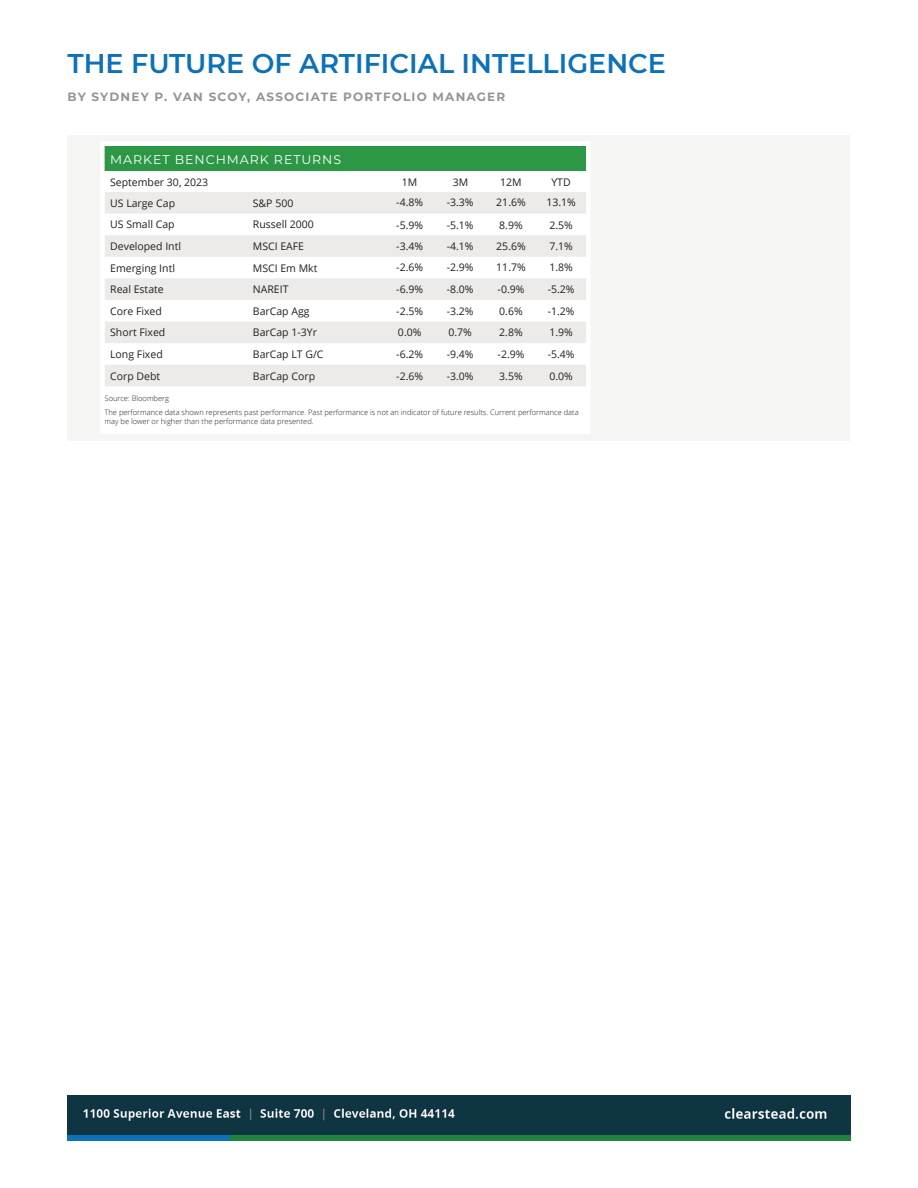
<style>
.page{position:relative;width:918px;height:1188px;background:#fff}
.page>*{position:absolute;margin:0;border:0;box-sizing:border-box;transform-origin:0 0}
.t1{font:600 27px "Montserrat";color:#0d71b9}
.t2{font:12.6px "Montserrat";letter-spacing:.075em;color:#fff}
.t3{font:700 12px "Montserrat";letter-spacing:.1em;color:#939598}
.t4{font:10.5px "Open Sans";color:#231f20}
.t5{font:300 7.5px/14.4px "Open Sans";color:#231f20}
</style>
<div class="page">
<img style="left:68px;top:1095px;width:409px;height:45px">
<img style="left:477px;top:1095px;width:373px;height:45px">
<div style="left:68px;top:135px;width:782px;height:306px;background:#f5f5f4"></div>
<div style="left:102px;top:143px;width:486px;height:289px;background:#fff"></div>
<div style="left:105px;top:146px;width:481px;height:24px;background:#2c9846"></div>
<svg style="left:105px;top:192px;width:481px;height:194px;fill:#ecebe9"></svg>
<div style="left:100px;top:141px;width:491px;height:293px;border:4px solid #fff"></div>
<p class="t1" style="left:68px;top:45px;width:600px">THE FUTURE OF ARTIFICIAL INTELLIGENCE</p>
<p class="t3" style="left:68px;top:88px;width:439px">BY SYDNEY P. VAN SCOY, ASSOCIATE PORTFOLIO MANAGER</p>
<p class="t2" style="left:110px;top:151px;width:232px">MARKET BENCHMARK RETURNS</p>
<p class="t4" style="left:110px;top:175px;width:100px">September 30, 2023</p>
<p class="t4" style="left:402px;top:175px;width:17px">1M</p>
<p class="t4" style="left:453px;top:175px;width:17px">3M</p>
<p class="t4" style="left:500px;top:175px;width:23px">12M</p>
<p class="t4" style="left:551px;top:175px;width:21px">YTD</p>
<p class="t4" style="left:110px;top:196px;width:66px">US Large Cap</p>
<p class="t4" style="left:253px;top:196px;width:42px">S&amp;P 500</p>
<p class="t4" style="left:396px;top:195px;width:28px">-4.8%</p>
<p class="t4" style="left:447px;top:195px;width:28px">-3.3%</p>
<p class="t4" style="left:496px;top:195px;width:31px">21.6%</p>
<p class="t4" style="left:546px;top:195px;width:31px">13.1%</p>
<p class="t4" style="left:110px;top:217px;width:66px">US Small Cap</p>
<p class="t4" style="left:253px;top:217px;width:62px">Russell 2000</p>
<p class="t4" style="left:396px;top:218px;width:28px">-5.9%</p>
<p class="t4" style="left:447px;top:218px;width:28px">-5.1%</p>
<p class="t4" style="left:499px;top:218px;width:25px">8.9%</p>
<p class="t4" style="left:549px;top:218px;width:25px">2.5%</p>
<p class="t4" style="left:110px;top:239px;width:72px">Developed Intl</p>
<p class="t4" style="left:253px;top:239px;width:53px">MSCI EAFE</p>
<p class="t4" style="left:396px;top:239px;width:28px">-3.4%</p>
<p class="t4" style="left:447px;top:239px;width:28px">-4.1%</p>
<p class="t4" style="left:496px;top:239px;width:31px">25.6%</p>
<p class="t4" style="left:549px;top:239px;width:25px">7.1%</p>
<p class="t4" style="left:110px;top:261px;width:66px">Emerging Intl</p>
<p class="t4" style="left:253px;top:261px;width:66px">MSCI Em Mkt</p>
<p class="t4" style="left:396px;top:260px;width:28px">-2.6%</p>
<p class="t4" style="left:447px;top:260px;width:28px">-2.9%</p>
<p class="t4" style="left:496px;top:260px;width:31px">11.7%</p>
<p class="t4" style="left:549px;top:260px;width:25px">1.8%</p>
<p class="t4" style="left:110px;top:282px;width:55px">Real Estate</p>
<p class="t4" style="left:253px;top:282px;width:37px">NAREIT</p>
<p class="t4" style="left:396px;top:282px;width:28px">-6.9%</p>
<p class="t4" style="left:447px;top:282px;width:28px">-8.0%</p>
<p class="t4" style="left:498px;top:282px;width:28px">-0.9%</p>
<p class="t4" style="left:548px;top:282px;width:28px">-5.2%</p>
<p class="t4" style="left:110px;top:304px;width:53px">Core Fixed</p>
<p class="t4" style="left:253px;top:304px;width:58px">BarCap Agg</p>
<p class="t4" style="left:396px;top:304px;width:28px">-2.5%</p>
<p class="t4" style="left:447px;top:304px;width:28px">-3.2%</p>
<p class="t4" style="left:499px;top:304px;width:25px">0.6%</p>
<p class="t4" style="left:548px;top:304px;width:28px">-1.2%</p>
<p class="t4" style="left:110px;top:325px;width:57px">Short Fixed</p>
<p class="t4" style="left:253px;top:325px;width:66px">BarCap 1-3Yr</p>
<p class="t4" style="left:398px;top:325px;width:25px">0.0%</p>
<p class="t4" style="left:448px;top:325px;width:25px">0.7%</p>
<p class="t4" style="left:499px;top:325px;width:25px">2.8%</p>
<p class="t4" style="left:549px;top:325px;width:25px">1.9%</p>
<p class="t4" style="left:110px;top:347px;width:54px">Long Fixed</p>
<p class="t4" style="left:253px;top:347px;width:72px">BarCap LT G/C</p>
<p class="t4" style="left:396px;top:347px;width:28px">-6.2%</p>
<p class="t4" style="left:447px;top:347px;width:28px">-9.4%</p>
<p class="t4" style="left:498px;top:347px;width:28px">-2.9%</p>
<p class="t4" style="left:548px;top:347px;width:28px">-5.4%</p>
<p class="t4" style="left:110px;top:369px;width:52px">Corp Debt</p>
<p class="t4" style="left:253px;top:369px;width:64px">BarCap Corp</p>
<p class="t4" style="left:396px;top:369px;width:28px">-2.6%</p>
<p class="t4" style="left:447px;top:369px;width:28px">-3.0%</p>
<p class="t4" style="left:499px;top:369px;width:25px">3.5%</p>
<p class="t4" style="left:549px;top:369px;width:25px">0.0%</p>
<p class="t5" style="left:105px;top:391px;width:476px">Source: Bloomberg<br>The performance data shown represents past performance. Past performance is not an indicator of future results. Current performance data</p>
<p class="t5" style="left:105px;top:414px;width:211px">may be lower or higher than the performance data presented.</p>
</div>
